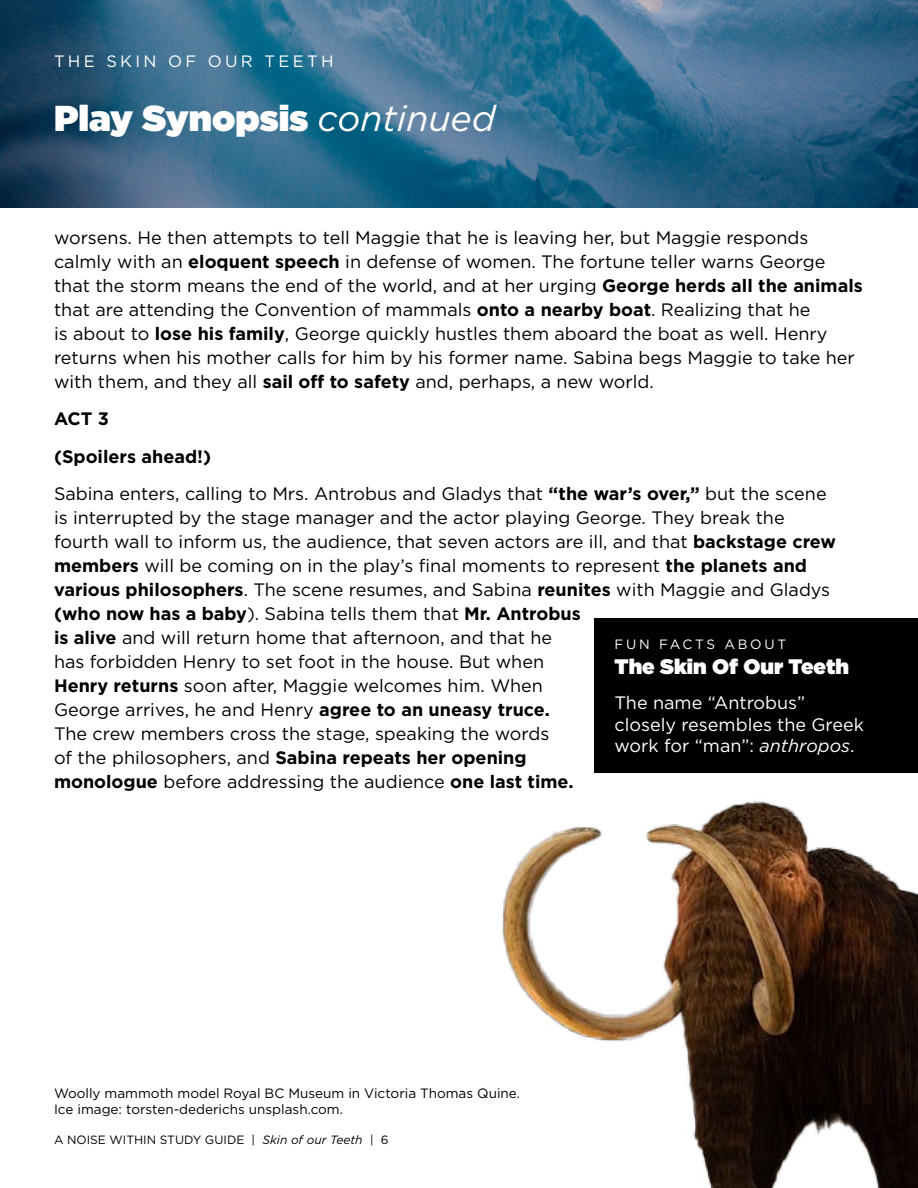
<style>
.page{position:relative;width:918px;height:1188px;background:#fff}
.page>*{position:absolute;margin:0;border:0;box-sizing:border-box;transform-origin:0 0}
.t1{font:900 36px "Gotham";color:#fff}
.t2{font:900 21px "Gotham";color:#fff}
.t3{font:18px/24px "Gotham";color:#000}
.t4{font:18px/21.6px "Gotham";color:#fff}
.t5{font:16.5px "Gotham";letter-spacing:.2em;color:#fff}
.t6{font:13.5px/16.2px "Gotham";color:#000}
.t7{font:13.5px "Gotham";letter-spacing:.2em;color:#fff}
.t8{font:12px "Gotham";color:#000}
.s1{font-weight:400;font-style:italic}
.s2{font-weight:700}
.s3{font-style:italic}
</style>
<div class="page">
<img style="left:0;top:0;width:918px;height:207px">
<img style="left:502px;top:801px;width:416px;height:387px">
<div style="left:594px;top:618px;width:324px;height:155px;background:#000"></div>
<p class="t5" style="left:54px;top:51px;width:281px">THE SKIN OF OUR TEETH</p>
<h1 class="t1" style="left:54px;top:92px;width:443px">Play Synopsis <span class="s1">continued</span></h1>
<p class="t3" style="left:54px;top:225px;width:810px">worsens. He then attempts to tell Maggie that he is leaving her, but Maggie responds calmly with an <span class="s2">eloquent speech</span> in defense of women. The fortune teller warns George that the storm means the end of the world, and at her urging <span class="s2">George herds all the animals </span>that are attending the Convention of mammals <span class="s2">onto a nearby boat</span>. Realizing that he<br>is about to <span class="s2">lose his family</span>, George quickly hustles them aboard the boat as well. Henry returns when his mother calls for him by his former name. Sabina begs Maggie to take her with them, and they all <span class="s2">sail off to safety</span> and, perhaps, a new world.</p>
<p class="t3" style="left:54px;top:400px;width:774px;line-height:37.5px"><span class="s2">ACT 3<br>(Spoilers ahead!)<br></span>Sabina enters, calling to Mrs. Antrobus and Gladys that <span class="s2">“the war’s over,”</span> but the scene</p>
<p class="t3" style="left:54px;top:506px;width:784px">is interrupted by the stage manager and the actor playing George. They break the fourth wall to inform us, the audience, that seven actors are ill, and that <span class="s2">backstage crew members</span> will be coming on in the play’s final moments to represent <span class="s2">the planets and various philosophers</span>. The scene resumes, and Sabina <span class="s2">reunites</span> with Maggie and Gladys <span class="s2">(who now has a baby</span>). Sabina tells them that <span class="s2">Mr. Antrobus<br>is alive</span> and will return home that afternoon, and that he<br>has forbidden Henry to set foot in the house. But when<br><span class="s2">Henry returns</span> soon after, Maggie welcomes him. When<br>George arrives, he and Henry <span class="s2">agree to an uneasy truce.<br></span>The crew members cross the stage, speaking the words<br>of the philosophers, and <span class="s2">Sabina repeats her opening<br>monologue</span> before addressing the audience <span class="s2">one last time.</span></p>
<p class="t7" style="left:615px;top:635px;width:173px">FUN FACTS ABOUT</p>
<p class="t2" style="left:615px;top:652px;width:236px">The Skin Of Our Teeth</p>
<p class="t4" style="left:615px;top:692px;width:251px">The name “Antrobus” closely resembles the Greek work for “man”: <span class="s3">anthropos</span>.</p>
<p class="t6" style="left:54px;top:1084px;width:468px">Woolly mammoth model Royal BC Museum in Victoria Thomas Quine.<br>Ice image: torsten-dederichs unsplash.com.</p>
<p class="t8" style="left:54px;top:1132px;width:336px">A NOISE WITHIN STUDY GUIDE | <span class="s3">Skin of our Teeth |</span> 6</p>
</div>
